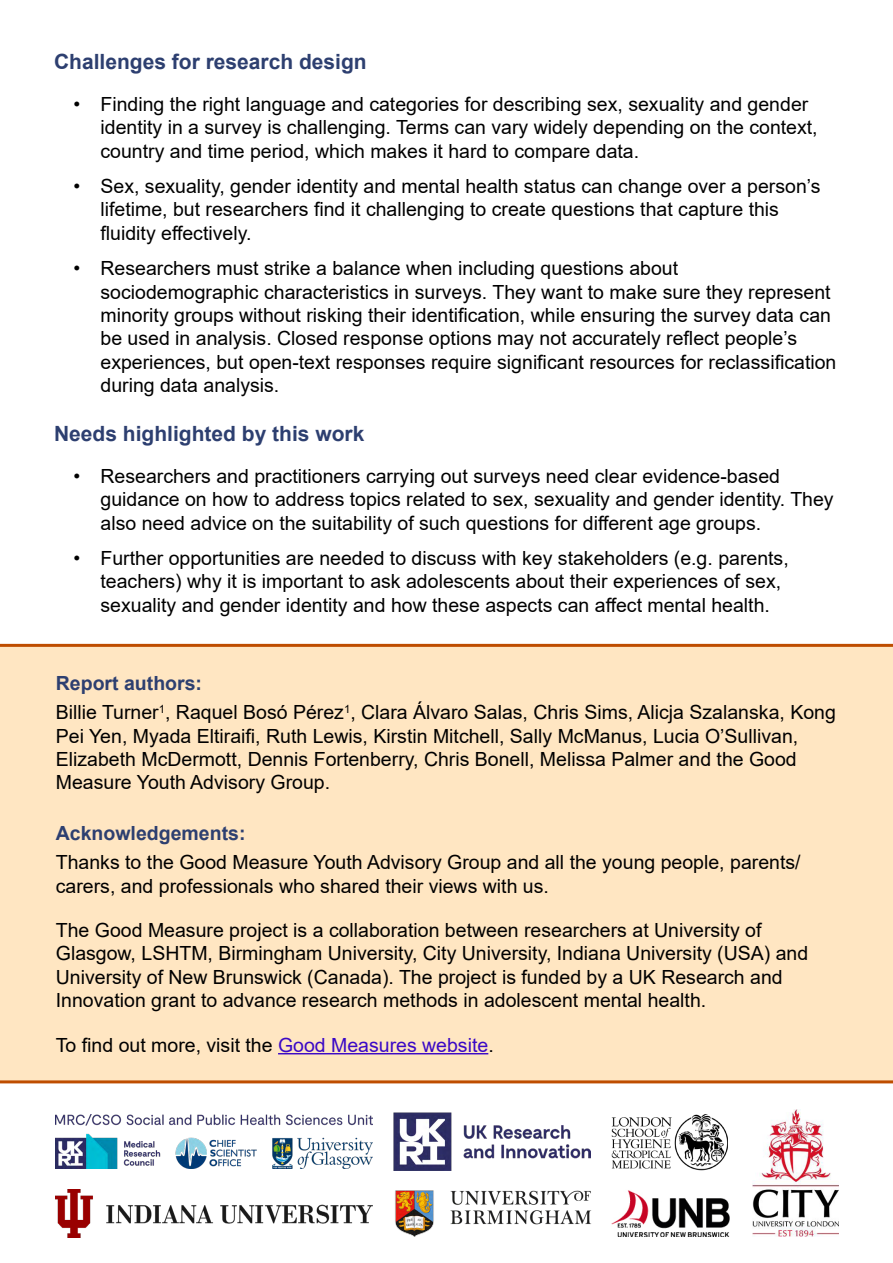
<style>
.page{position:relative;width:893px;height:1263px;background:#fff}
.page>*{position:absolute;margin:0;border:0;box-sizing:border-box;transform-origin:0 0}
.t1{font:700 21px "Arial";color:#2d3f70}
.Main_paragraph{font:19.5px/23.4px "Arial";color:#000}
.t2{font:700 19.5px "Arial";color:#2d3f70}
.s1{color:#3b09c6}
</style>
<div class="page">
<div style="left:0;top:644px;width:893px;height:439px;background:#ffe6c2"></div>
<hr style="left:278px;top:1053px;width:210px;height:1px;background:#3b09c6">
<img style="left:56px;top:1189px;width:316px;height:48px">
<img style="left:612px;top:1114px;width:116px;height:56px">
<img style="left:393px;top:1113px;width:197px;height:58px">
<img style="left:395px;top:1190px;width:197px;height:46px">
<img style="left:612px;top:1190px;width:117px;height:46px">
<img style="left:752px;top:1109px;width:87px;height:127px">
<img style="left:56px;top:1114px;width:316px;height:55px">
<h3 class="t1" style="left:54px;top:47px;width:314px">Challenges for research design</h3>
<p class="Main_paragraph" style="left:100px;top:92px;width:719px;text-indent:-27px">• Finding the right language and categories for describing sex, sexuality and gender identity in a survey is challenging. Terms can vary widely depending on the context, country and time period, which makes it hard to compare data.</p>
<p class="Main_paragraph" style="left:100px;top:174px;width:722px;text-indent:-27px">• Sex, sexuality, gender identity and mental health status can change over a person’s lifetime, but researchers find it challenging to create questions that capture this fluidity effectively.</p>
<p class="Main_paragraph" style="left:100px;top:256px;width:737px;text-indent:-27px">• Researchers must strike a balance when including questions about sociodemographic characteristics in surveys. They want to make sure they represent minority groups without risking their identification, while ensuring the survey data can be used in analysis. Closed response options may not accurately reflect people’s experiences, but open-text responses require significant resources for reclassification during data analysis.</p>
<h3 class="t1" style="left:54px;top:419px;width:312px">Needs highlighted by this work</h3>
<p class="Main_paragraph" style="left:100px;top:464px;width:735px;text-indent:-27px">• Researchers and practitioners carrying out surveys need clear evidence-based guidance on how to address topics related to sex, sexuality and gender identity. They also need advice on the suitability of such questions for different age groups.</p>
<p class="Main_paragraph" style="left:100px;top:546px;width:690px;text-indent:-27px">• Further opportunities are needed to discuss with key stakeholders (e.g. parents, teachers) why it is important to ask adolescents about their experiences of sex, sexuality and gender identity and how these aspects can affect mental health.</p>
<h3 class="t2" style="left:56px;top:669px;width:148px">Report authors:</h3>
<p class="Main_paragraph" style="left:56px;top:700px;width:781px">Billie Turner<sup>1</sup>, Raquel Bosó Pérez<sup>1</sup>, Clara Álvaro Salas, Chris Sims, Alicja Szalanska, Kong Pei Yen, Myada Eltiraifi, Ruth Lewis, Kirstin Mitchell, Sally McManus, Lucia O’Sullivan, Elizabeth McDermott, Dennis Fortenberry, Chris Bonell, Melissa Palmer and the Good Measure Youth Advisory Group.</p>
<h3 class="t2" style="left:56px;top:819px;width:191px">Acknowledgements:</h3>
<p class="Main_paragraph" style="left:56px;top:850px;width:746px">Thanks to the Good Measure Youth Advisory Group and all the young people, parents/ carers, and professionals who shared their views with us.</p>
<p class="Main_paragraph" style="left:56px;top:918px;width:754px">The Good Measure project is a collaboration between researchers at University of Glasgow, LSHTM, Birmingham University, City University, Indiana University (USA) and University of New Brunswick (Canada). The project is funded by a UK Research and Innovation grant to advance research methods in adolescent mental health.</p>
<p class="Main_paragraph" style="left:56px;top:1033px;width:439px">To find out more, visit the <span class="s1">Good Measures website</span>.</p>
</div>
